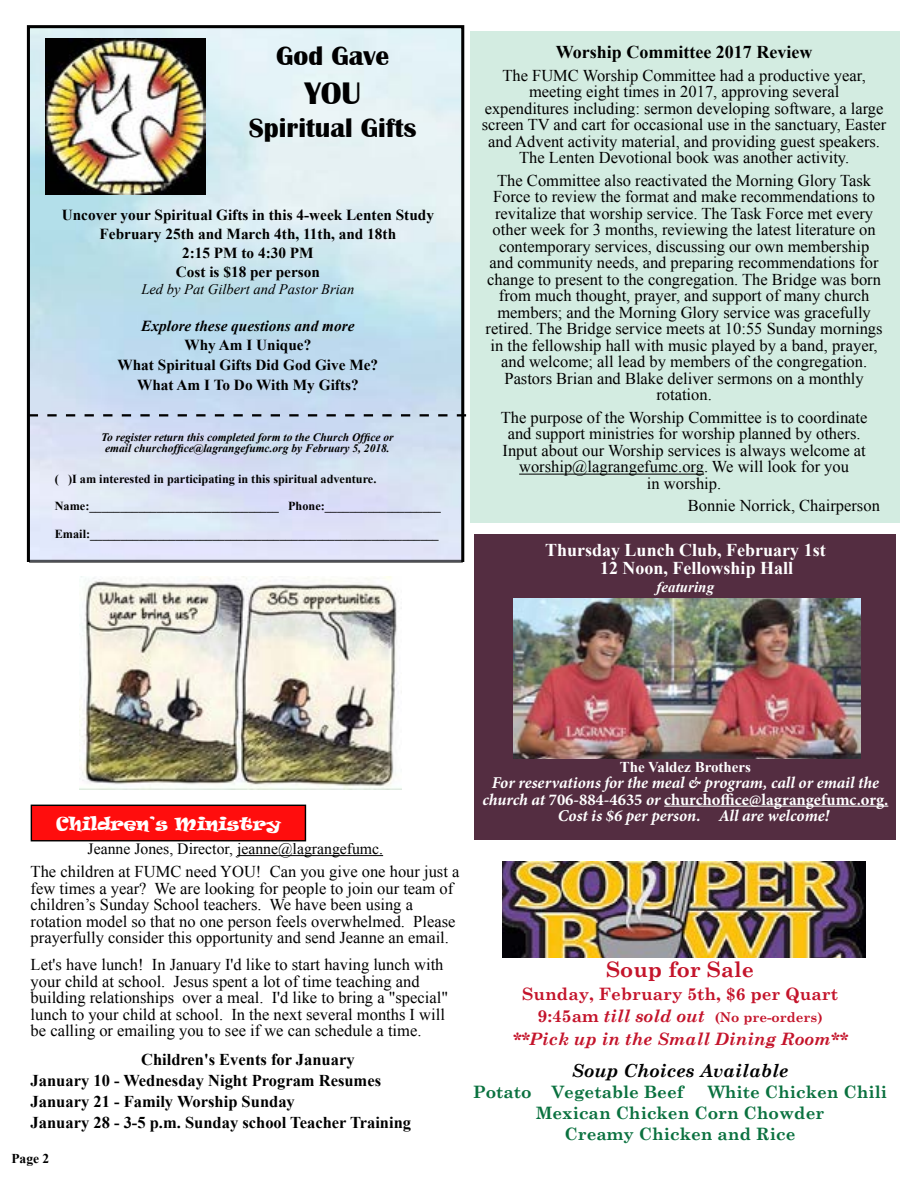
<style>
.page{position:relative;width:918px;height:1188px;background:#fff}
.page>*{position:absolute;margin:0;border:0;box-sizing:border-box;transform-origin:0 0}
.t1{font:700 32.1px "Britannic";color:#000}
.t2{font:700 27.45px "Britannic";color:#000}
.t3{font:700 21.3px "Century Schoolbook";color:#c4142b}
.t4{font:700 18px/18px "Times New Roman";color:#fff}
.t5{font:700 18px "Times New Roman";color:#000}
.t6{font:italic 700 18px "Century Schoolbook";color:#000}
.t7{font:700 17.1px "Century Schoolbook";color:#0a713f}
.t8{font:italic 700 17.1px "Century Schoolbook";color:#c4142b}
.t9{font:700 17.1px "Century Schoolbook";color:#c4142b}
.t10{font:17.1px "Ravie";color:#fff}
.t11{font:16.5px/16.5px "Times New Roman";color:#000;text-align:center}
.t12{font:700 16.5px/21px "Times New Roman";color:#000}
.t13{font:italic 700 16.5px "Minion Pro";letter-spacing:-.005em;color:#fff}
.t14{font:700 16.5px "Minion Pro";color:#fff}
.t15{font:15.75px "Times New Roman";color:#000}
.t16{font:700 15.3px/19px "Times New Roman";color:#000;text-align:center}
.t17{font:italic 700 15.3px "Times New Roman";color:#000}
.t18{font:700 15px "Times New Roman";color:#fff}
.t19{font:italic 700 15px "Times New Roman";color:#fff}
.t20{font:italic 14.55px "Times New Roman";color:#000}
.t21{font:700 13.5px "Century Schoolbook";color:#c4142b}
.t22{font:700 13.5px "Times New Roman";color:#000}
.t23{font:700 12.3px/26.7px "Times New Roman";color:#000}
.t24{font:italic 700 11.4px/11.4px "Times New Roman";color:#000;text-align:center}
.s1{font-style:italic}
.s2{font-size:17.1px}
.s3{font-style:italic;font-size:17.1px}
</style>
<div class="page">
<div style="left:475px;top:534px;width:421px;height:306px;background:#542d41"></div>
<hr style="left:664px;top:806px;width:224px;height:1px;background:#fff">
<div style="left:471px;top:31px;width:429px;height:491px;background:#d3ece1"></div>
<div style="left:31px;top:805px;width:274px;height:36px;background:#ff0d0d"></div>
<div style="left:31px;top:805px;width:275px;height:36px;border:1px solid #000"></div>
<hr style="left:237px;top:855px;width:146px;height:1px;background:#000">
<svg style="left:27px;top:25px;width:437px;height:536px;background:#cddfeb"></svg>
<img style="left:46px;top:39px;width:159px;height:156px">
<svg style="left:29px;top:414px;width:437px;height:2px"></svg>
<img style="left:502px;top:862px;width:364px;height:95px">
<hr style="left:29px;top:560px;width:434px;height:3px;background:#000">
<hr style="left:519px;top:474px;width:185px;height:1px;background:#000">
<img style="left:80px;top:576px;width:321px;height:213px">
<img style="left:514px;top:598px;width:347px;height:161px">
<h2 class="t2" style="left:276px;top:41px;width:115px">God Gave</h2>
<h1 class="t1" style="left:304px;top:75px;width:58px">YOU</h1>
<h2 class="t2" style="left:249px;top:112px;width:169px">Spiritual Gifts</h2>
<p class="t16" style="left:62px;top:205px;width:374px">Uncover your Spiritual Gifts in this 4-week Lenten Study February 25th and March 4th, 11th, and 18th<br>2:15 PM to 4:30 PM<br>Cost is $18 per person</p>
<p class="t20" style="left:141px;top:279px;width:215px">Led by Pat Gilbert and Pastor Brian</p>
<p class="t17" style="left:141px;top:315px;width:215px">Explore these questions and more</p>
<p class="t16" style="left:118px;top:335px;width:262px;line-height:19.8px">Why Am I Unique?<br>What Spiritual Gifts Did God Give Me?<br>What Am I To Do With My Gifts?</p>
<p class="t24" style="left:101px;top:431px;width:294px">To register return this completed form to the Church Office or email churchoffice@lagrangefumc.org by February 5, 2018.</p>
<p class="t23" style="left:55px;top:465px;width:388px">( )I am interested in participating in this spiritual adventure.<br>Name:_______________________________ Phone:___________________</p>
<p class="t23" style="left:55px;top:520px;width:385px">Email:_________________________________________________________</p>
<p class="t5" style="left:556px;top:40px;width:258px">Worship Committee 2017 Review</p>
<p class="t11" style="left:482px;top:67px;width:406px">The FUMC Worship Committee had a productive year, meeting eight times in 2017, approving several<br>expenditures including: sermon developing software, a large screen TV and cart for occasional use in the sanctuary, Easter and Advent activity material, and providing guest speakers.<br>The Lenten Devotional book was another activity.</p>
<p class="t11" style="left:486px;top:172px;width:399px">The Committee also reactivated the Morning Glory Task Force to review the format and make recommendations to revitalize that worship service. The Task Force met every other week for 3 months, reviewing the latest literature on contemporary services, discussing our own membership and community needs, and preparing recommendations for change to present to the congregation. The Bridge was born from much thought, prayer, and support of many church members; and the Morning Glory service was gracefully retired. The Bridge service meets at 10:55 Sunday mornings in the fellowship hall with music played by a band, prayer, and welcome; all lead by members of the congregation.<br>Pastors Brian and Blake deliver sermons on a monthly rotation.</p>
<p class="t11" style="left:501px;top:409px;width:368px">The purpose of the Worship Committee is to coordinate and support ministries for worship planned by others.<br>Input about our Worship services is always welcome at worship@lagrangefumc.org. We will look for you<br>in worship.</p>
<p class="t11" style="left:688px;top:497px;width:194px">Bonnie Norrick, Chairperson</p>
<p class="t4" style="left:600px;top:540px;width:227px;text-indent:-55px">Thursday Lunch Club, February 1st<br>12 Noon, Fellowship Hall</p>
<p class="t19" style="left:657px;top:576px;width:59px">featuring</p>
<p class="t10" style="left:56px;top:812px;width:226px">Children’s Ministry</p>
<p class="t15" style="left:88px;top:838px;width:297px">Jeanne Jones, Director, jeanne@lagrangefumc.</p>
<p class="t11" style="left:31px;top:863px;width:430px;text-align:left">The children at FUMC need YOU! Can you give one hour just a few times a year? We are looking for people to join our team of children’s Sunday School teachers. We have been using a rotation model so that no one person feels overwhelmed. Please prayerfully consider this opportunity and send Jeanne an email.</p>
<p class="t11" style="left:31px;top:956px;width:419px;text-align:left">Let's have lunch! In January I'd like to start having lunch with your child at school. Jesus spent a lot of time teaching and building relationships over a meal. I'd like to bring a "special" lunch to your child at school. In the next several months I will be calling or emailing you to see if we can schedule a time.</p>
<p class="t12" style="left:31px;top:1048px;width:382px;text-indent:111px">Children's Events for January January 10 - Wednesday Night Program Resumes January 21 - Family Worship Sunday<br>January 28 - 3-5 p.m. Sunday school Teacher Training</p>
<p class="t22" style="left:11px;top:1149px;width:39px">Page 2</p>
<p class="t18" style="left:620px;top:756px;width:133px">The Valdez Brothers</p>
<p class="t13" style="left:492px;top:771px;width:389px">For reservations for the meal &amp; program, call or email the</p>
<p class="t14" style="left:482px;top:788px;width:407px"><span class="s1">church at</span> 706-884-4635 <span class="s1">or</span> churchoffice@lagrangefumc.org.</p>
<p class="t13" style="left:558px;top:804px;width:273px">Cost is $6 per person. All are welcome!</p>
<p class="t3" style="left:606px;top:953px;width:150px">Soup for Sale</p>
<p class="t9" style="left:522px;top:980px;width:317px">Sunday, February 5th, $6 per Quart</p>
<p class="t21" style="left:538px;top:1007px;width:287px"><span class="s2">9:45am</span> <span class="s3">till sold out</span> (No pre-orders)</p>
<p class="t8" style="left:512px;top:1026px;width:337px">**Pick up in the Small Dining Room**</p>
<p class="t6" style="left:572px;top:1056px;width:218px">Soup Choices Available</p>
<p class="t7" style="left:473px;top:1078px;width:212px">Potato Vegetable Beef</p>
<p class="t7" style="left:708px;top:1078px;width:181px">White Chicken Chili</p>
<p class="t7" style="left:536px;top:1099px;width:290px">Mexican Chicken Corn Chowder</p>
<p class="t7" style="left:565px;top:1120px;width:233px">Creamy Chicken and Rice</p>
</div>
